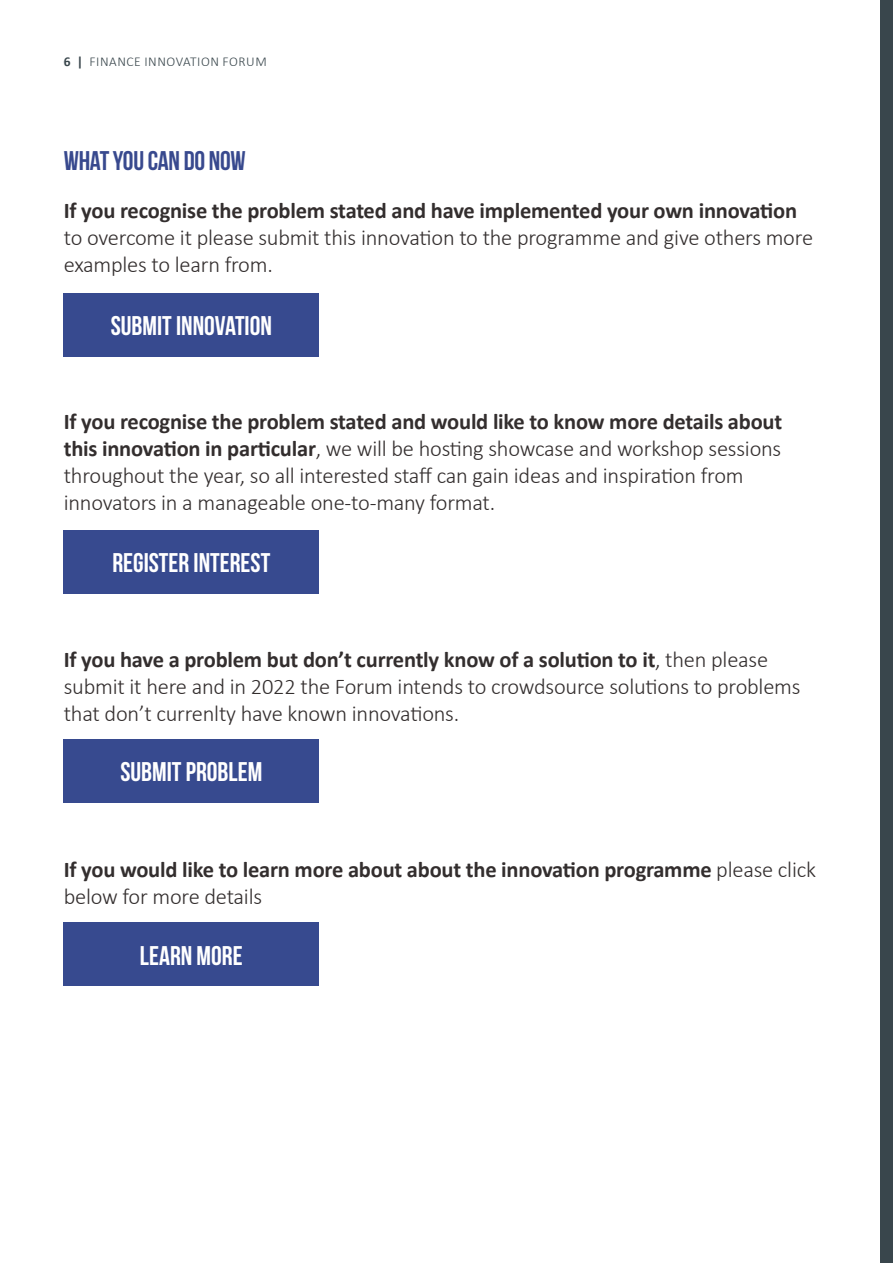
<style>
.page{position:relative;width:893px;height:1263px;background:#fff}
.page>*{position:absolute;margin:0;border:0;box-sizing:border-box;transform-origin:0 0}
.Body_copy{font:700 27px "Bebas Neue";color:#fff}
.Sub_head_BEBAS{font:700 27px "Bebas Neue";letter-spacing:-.01em;color:#38498e}
.Sub_head_BEBAS-2{font:300 22.5px/27px "Calibri";letter-spacing:-.01em;color:#332e2e}
.Sub_head_BEBAS-3{font:700 22.5px/27px "Calibri";letter-spacing:-.01em;color:#332e2e}
.t1{font:300 13.5px "Calibri";letter-spacing:.04em;color:#39464c}
.t2{font:700 13.5px "Calibri";letter-spacing:.04em;color:#39464c}
.s1{font-weight:300}
.s2{font-weight:700}
</style>
<div class="page">
<div style="left:880px;top:0;width:13px;height:1263px;background:#39464c"></div>
<div style="left:64px;top:530px;width:255px;height:63px;background:#374a8f"></div>
<div style="left:64px;top:293px;width:255px;height:64px;background:#374a8f"></div>
<div style="left:64px;top:739px;width:255px;height:64px;background:#374a8f"></div>
<div style="left:64px;top:922px;width:255px;height:64px;background:#374a8f"></div>
<p class="t2" style="left:64px;top:52px;width:113px">6 | XXXXX <span class="s1">XXXXXX</span></p>
<p class="t1" style="left:90px;top:53px;width:179px">FINANCE INNOVATION FORUM</p>
<p class="Sub_head_BEBAS" style="left:64px;top:146px;width:183px">WHAT YOU CAN DO NOW</p>
<p class="Sub_head_BEBAS-2" style="left:64px;top:197px;width:751px"><span class="s2">If you recognise the problem stated and have implemented your own innovation </span>to overcome it please submit this innovation to the programme and give others more examples to learn from.</p>
<p class="Body_copy" style="left:111px;top:311px;width:163px">SUBMIT INNOVATION</p>
<p class="Sub_head_BEBAS-2" style="left:64px;top:408px;width:720px"><span class="s2">If you recognise the problem stated and would like to know more details about this innovation in particular</span>, we will be hosting showcase and workshop sessions throughout the year, so all interested staff can gain ideas and inspiration from innovators in a manageable one-to-many format.</p>
<p class="Body_copy" style="left:112px;top:547px;width:159px">REGISTER INTEREST</p>
<p class="Sub_head_BEBAS-2" style="left:64px;top:645px;width:738px"><span class="s2">If you have a problem but don’t currently know of a solution to it</span>, then please submit it here and in 2022 the Forum intends to crowdsource solutions to problems that don’t currenlty have known innovations.</p>
<p class="Body_copy" style="left:120px;top:757px;width:143px">SUBMIT PROBLEM</p>
<p class="Sub_head_BEBAS-3" style="left:64px;top:856px;width:754px">If you would like to learn more about about the innovation programme <span class="s1">please click below for more details</span></p>
<p class="Body_copy" style="left:140px;top:940px;width:104px">LEARN MORE</p>
</div>
